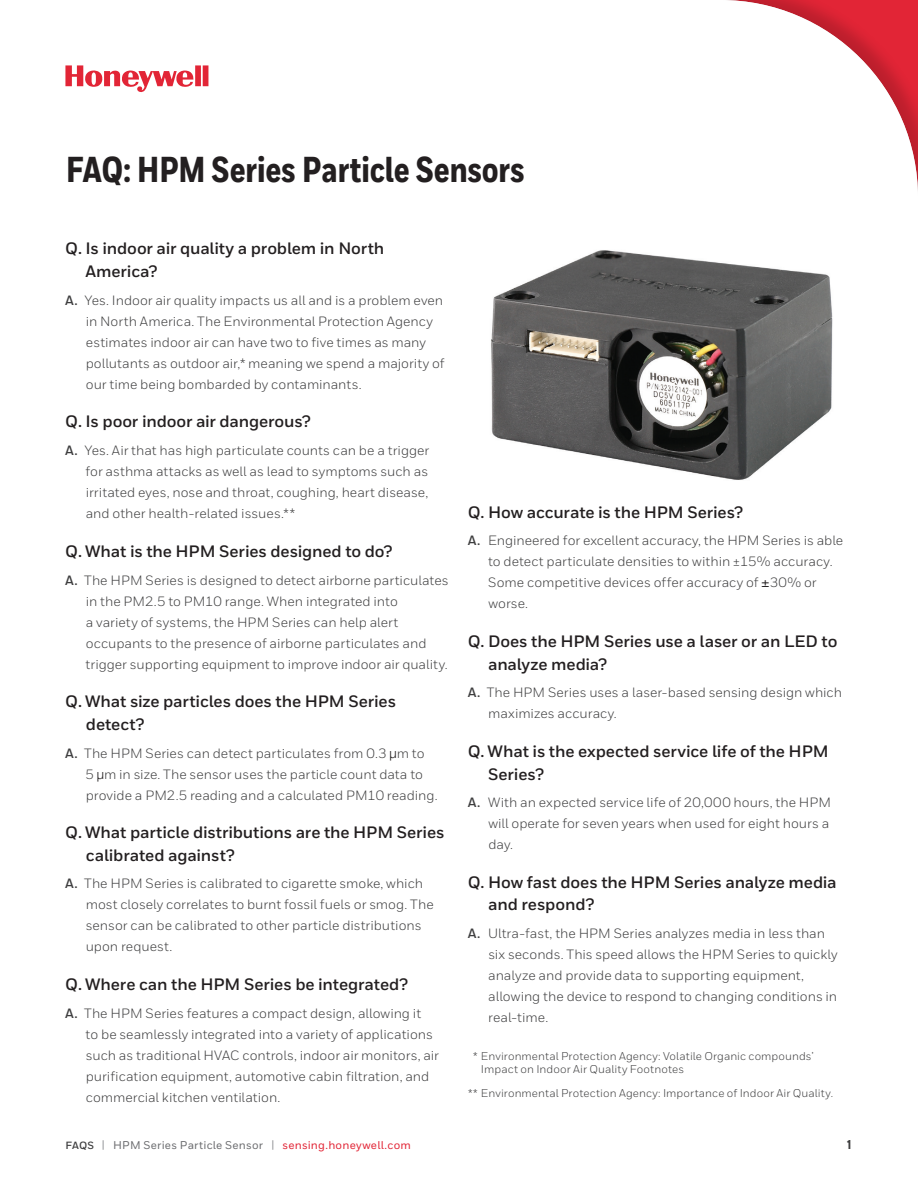
<style>
.page{position:relative;width:918px;height:1188px;background:#fff}
.page>*{position:absolute;margin:0;border:0;box-sizing:border-box;transform-origin:0 0}
.t1{font:800 36px "Honeywell Cond";letter-spacing:-.005em;color:#231f20}
.t2{font:700 16.5px/22.5px "Honeywell Sans";letter-spacing:-.01em;color:#231f20}
.t3{font:13.5px/21px "Honeywell Sans";color:#3e3e3f}
.t4{font:800 12.75px "Honeywell Cond";color:#3e3e3f}
.t5{font:11.25px/13.5px "Honeywell Sans";letter-spacing:.005em;color:#3e3e3f}
.t6{font:500 11.25px "Honeywell Sans";letter-spacing:.02em;color:#6c6d70}
.s1{font-weight:700}
.s2{font-family:"Helvetica Neue LT Std";font-weight:300;color:#231f20}
.s3{font-family:"Helvetica LT Std";color:#231f20}
.s4{font-weight:700;font-size:10.5px;color:#3e3e3f}
.s5{font-size:11.4px;color:#939598}
.s6{color:#e22536}
</style>
<div class="page">
<svg style="left:65px;top:65px;width:143px;height:27px"></svg>
<img style="left:491px;top:250px;width:342px;height:230px">
<h1 class="t1" style="left:66px;top:147px;width:460px">FAQ: HPM Series Particle Sensors</h1>
<p class="t2" style="left:85px;top:238px;width:300px;text-indent:-20px">QQ. Is indoor air quality a problem in North<br>America?</p>
<p class="t3" style="left:86px;top:290px;width:360px;text-indent:-20px"><span class="s1">AA.</span> Yes. Indoor air quality impacts us all and is a problem even in North America. The Environmental Protection Agency estimates indoor air can have two to five times as many pollutants as outdoor air,* meaning we spend a majority of our time being bombarded by contaminants.</p>
<p class="t2" style="left:65px;top:411px;width:247px">QQ. Is poor indoor air dangerous?</p>
<p class="t3" style="left:86px;top:440px;width:345px;text-align:justify;text-indent:-20px"><span class="s1">AA.</span> Yes. Air that has high particulate counts can be a trigger for asthma attacks as well as lead to symptoms such as irritated eyes, nose and throat, coughing, heart disease, and other health-related issues.**</p>
<p class="t2" style="left:65px;top:540px;width:329px">QQ. What is the HPM Series designed to do?</p>
<p class="t3" style="left:86px;top:569px;width:365px;text-indent:-20px"><span class="s1">AA.</span> The HPM Series is designed to detect airborne particulates in the PM2.5 to PM10 range. When integrated into<br>a variety of systems, the HPM Series can help alert occupants to the presence of airborne particulates and trigger supporting equipment to improve indoor air quality.</p>
<p class="t2" style="left:86px;top:691px;width:312px;text-indent:-21px">QQ. What size particles does the HPM Series detect?</p>
<p class="t3" style="left:86px;top:742px;width:354px;text-indent:-20px"><span class="s1">AA.</span> The HPM Series can detect particulates from 0.3 <span class="s2">µ</span>m to<br>5 <span class="s2">µ</span>m in size. The sensor uses the particle count data to provide a PM2.5 reading and a calculated PM10 reading.</p>
<p class="t2" style="left:86px;top:822px;width:360px;text-indent:-21px">QQ. What particle distributions are the HPM Series calibrated against?</p>
<p class="t3" style="left:86px;top:873px;width:350px;text-indent:-20px"><span class="s1">AA.</span> The HPM Series is calibrated to cigarette smoke, which most closely correlates to burnt fossil fuels or smog. The sensor can be calibrated to other particle distributions upon request.</p>
<p class="t2" style="left:65px;top:974px;width:344px">QQ. Where can the HPM Series be integrated?</p>
<p class="t3" style="left:86px;top:1003px;width:355px;text-indent:-20px"><span class="s1">AA.</span> The HPM Series features a compact design, allowing it<br>to be seamlessly integrated into a variety of applications such as traditional HVAC controls, indoor air monitors, air purification equipment, automotive cabin filtration, and commercial kitchen ventilation.</p>
<p class="t2" style="left:468px;top:501px;width:277px">QQ. How accurate is the HPM Series?</p>
<p class="t3" style="left:488px;top:530px;width:357px;text-indent:-20px"><span class="s1">AA.</span> Engineered for excellent accuracy, the HPM Series is able to detect particulate densities to within ±15% accuracy.<br>Some competitive devices offer accuracy of <span class="s3">±</span>30% or worse.</p>
<p class="t2" style="left:488px;top:630px;width:351px;text-indent:-20px">QQ. Does the HPM Series use a laser or an LED to analyze media?</p>
<p class="t3" style="left:488px;top:682px;width:355px;text-indent:-20px"><span class="s1">AA.</span> The HPM Series uses a laser-based sensing design which maximizes accuracy.</p>
<p class="t2" style="left:488px;top:740px;width:342px;text-indent:-20px">QQ. What is the expected service life of the HPM<br>Series?</p>
<p class="t3" style="left:488px;top:792px;width:344px;text-indent:-21px"><span class="s1">AA.</span> With an expected service life of 20,000 hours, the HPM will operate for seven years when used for eight hours a day.</p>
<p class="t2" style="left:488px;top:871px;width:350px;text-indent:-20px">QQ. How fast does the HPM Series analyze media and respond?</p>
<p class="t3" style="left:488px;top:923px;width:351px;text-indent:-21px"><span class="s1">AA.</span> Ultra-fast, the HPM Series analyzes media in less than six seconds. This speed allows the HPM Series to quickly analyze and provide data to supporting equipment, allowing the device to respond to changing conditions in real-time.</p>
<p class="t5" style="left:481px;top:1049px;width:334px;text-indent:-8px">* Environmental Protection Agency: Volatile Organic compounds’<br>Impact on Indoor Air Quality Footnotes</p>
<p class="t5" style="left:468px;top:1087px;width:367px">** Environmental Protection Agency: Importance of Indoor Air Quality.</p>
<p class="t6" style="left:65px;top:1138px;width:347px"><span class="s4">FAQS</span> <span class="s5">|</span> HPM Series Particle Sensor <span class="s5">|</span> <span class="s6">sensing.honeywell.com</span></p>
<p class="t4" style="left:847px;top:1137px;width:6px">1</p>
</div>
